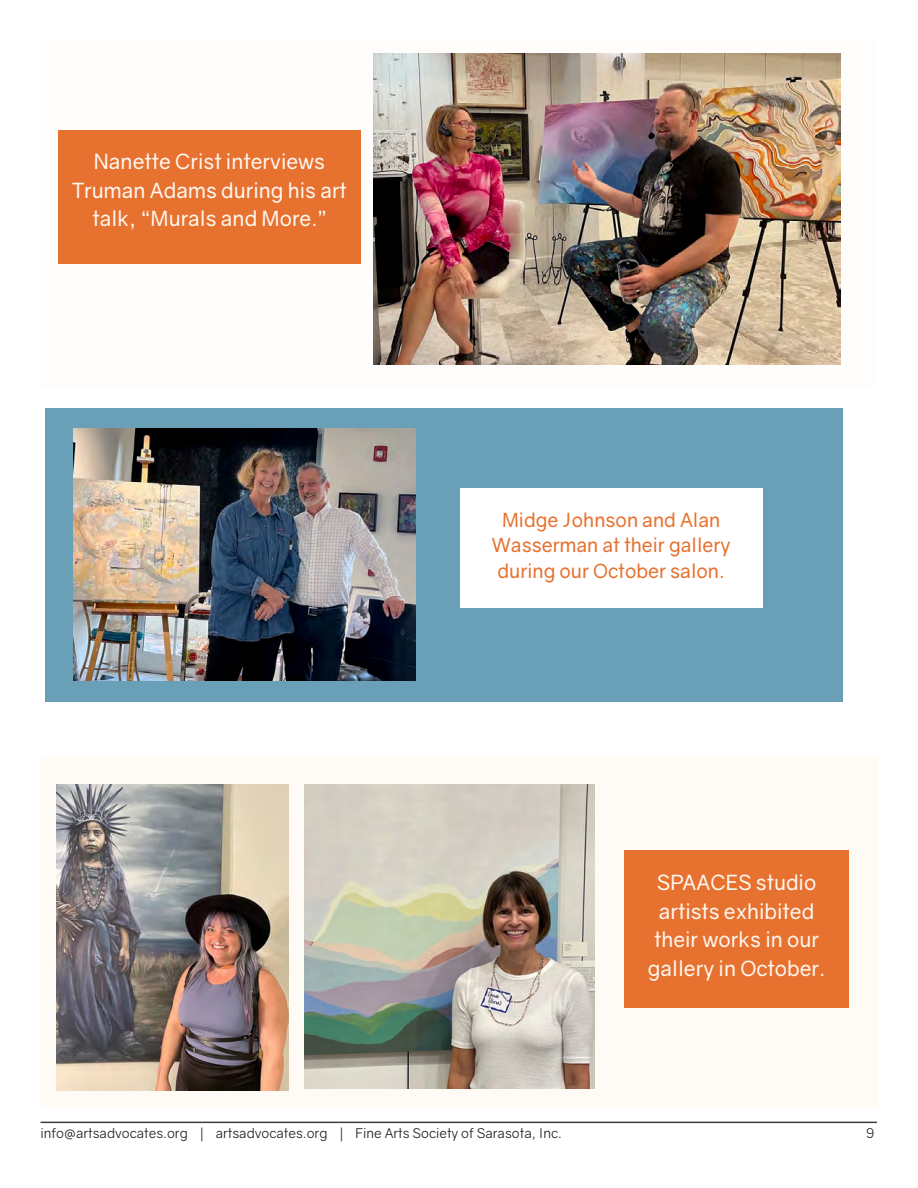
<style>
.page{position:relative;width:918px;height:1188px;background:#fff}
.page>*{position:absolute;margin:0;border:0;box-sizing:border-box;transform-origin:0 0}
.t1{font:21px/28.5px "Gravity";color:#fef7f0;text-align:center}
.t2{font:19.5px/25.5px "Gravity";color:#e7712f;text-align:center}
.t3{font:13.5px "Gravity";color:#231f20}
</style>
<div class="page">
<hr style="left:40px;top:1122px;width:837px;height:1px;background:#3e3e3f">
<div style="left:40px;top:40px;width:835px;height:347px;background:#fefdfa"></div>
<div style="left:40px;top:756px;width:839px;height:352px;background:#fefaf5"></div>
<div style="left:58px;top:130px;width:303px;height:134px;background:#e7712f"></div>
<img style="left:374px;top:53px;width:466px;height:311px">
<img style="left:56px;top:784px;width:232px;height:306px">
<div style="left:45px;top:409px;width:797px;height:293px;background:#699fb7"></div>
<img style="left:73px;top:428px;width:343px;height:253px">
<img style="left:305px;top:784px;width:289px;height:305px">
<div style="left:624px;top:850px;width:225px;height:158px;background:#e7712f"></div>
<div style="left:460px;top:488px;width:302px;height:120px;background:#fff"></div>
<p class="t1" style="left:72px;top:148px;width:276px">Nanette Crist interviews<br>Truman Adams during his art talk, “Murals and More.”</p>
<p class="t2" style="left:492px;top:507px;width:241px">Midge Johnson and Alan<br>Wasserman at their gallery during our October salon.</p>
<p class="t1" style="left:648px;top:868px;width:179px">SPAACES studio artists exhibited their works in our gallery in October.</p>
<p class="t3" style="left:40px;top:1125px;width:523px">info@artsadvocates.org | artsadvocates.org | Fine Arts Society of Sarasota, Inc.</p>
<p class="t3" style="left:866px;top:1125px;width:10px">9</p>
</div>
